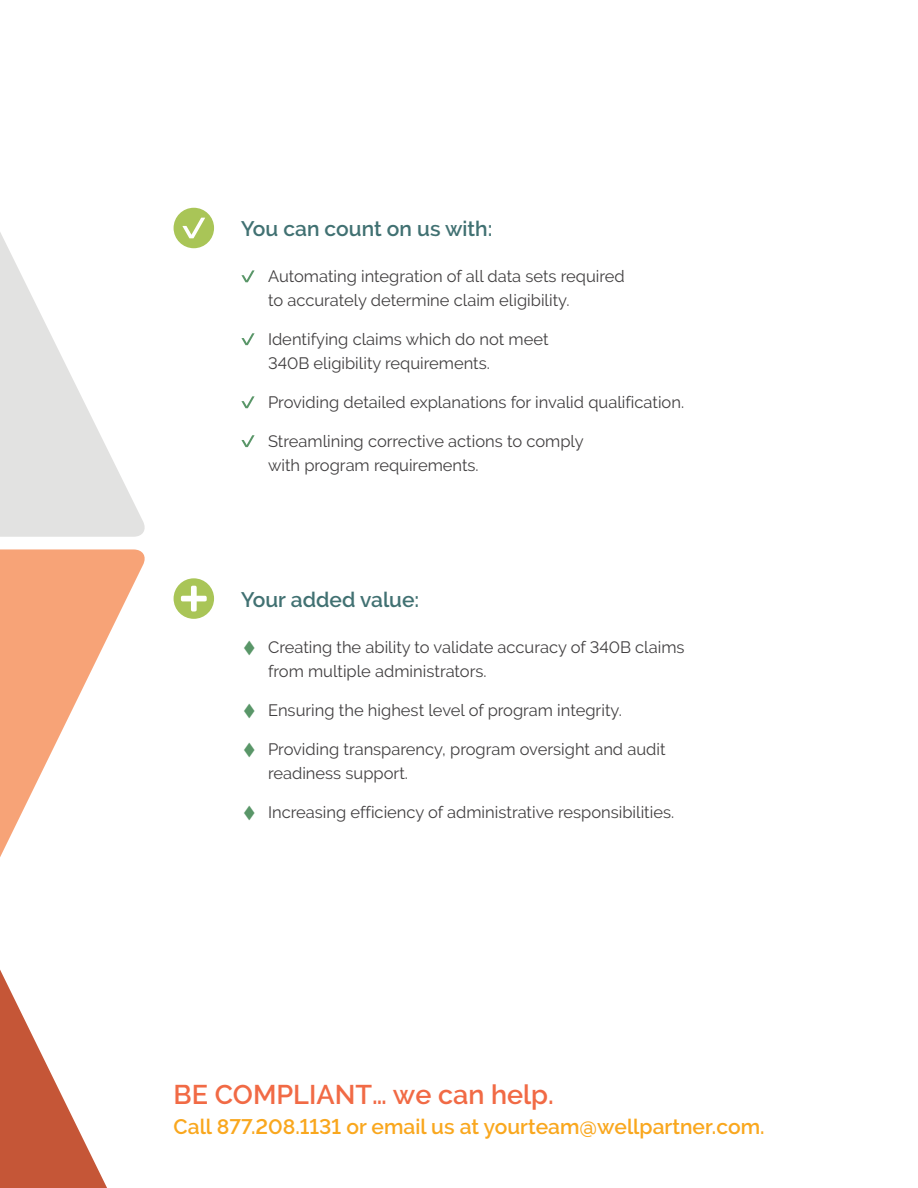
<style>
.page{position:relative;width:918px;height:1188px;background:#fff}
.page>*{position:absolute;margin:0;border:0;box-sizing:border-box;transform-origin:0 0}
.CTA_1_1__Compliance{font:600 27px "Raleway";color:#f16a45}
.CTA_1_2__Compliance{font:600 21px "Raleway";color:#f9a71e}
.Subhead{font:600 21px "Raleway";color:#417172}
.Bullet_Body_Copy{font:16.5px/24px "Raleway";color:#424041}
.s1{color:#599668}
</style>
<div class="page">
<svg style="left:0;top:232px;width:145px;height:305px;fill:#e2e2e1"></svg>
<svg style="left:0;top:549px;width:145px;height:288px;fill:#f7a377"></svg>
<svg style="left:0;top:837px;width:107px;height:351px"></svg>
<div style="left:174px;top:578px;width:40px;height:41px;background:#a9c557;border-radius:50%"></div>
<svg style="left:181px;top:586px;width:26px;height:25px"></svg>
<svg style="left:241px;top:333px;width:14px;height:12px"></svg>
<svg style="left:241px;top:270px;width:14px;height:12px"></svg>
<svg style="left:241px;top:396px;width:14px;height:12px"></svg>
<svg style="left:241px;top:435px;width:14px;height:12px"></svg>
<div style="left:174px;top:208px;width:40px;height:40px;background:#a9c557;border-radius:50%"></div>
<svg style="left:182px;top:218px;width:23px;height:20px"></svg>
<p class="Subhead" style="left:241px;top:216px;width:253px">You can count on us with:</p>
<p class="Bullet_Body_Copy" style="left:268px;top:264px;width:358px">Automating integration of all data sets required to accurately determine claim eligibility.</p>
<p class="Bullet_Body_Copy" style="left:268px;top:327px;width:282px">Identifying claims which do not meet<br>340B eligibility requirements.</p>
<p class="Bullet_Body_Copy" style="left:268px;top:390px;width:418px">Providing detailed explanations for invalid qualification.</p>
<p class="Bullet_Body_Copy" style="left:268px;top:429px;width:317px">Streamlining corrective actions to comply with program requirements.</p>
<p class="Subhead" style="left:241px;top:587px;width:180px">Your added value:</p>
<p class="Bullet_Body_Copy" style="left:268px;top:635px;width:418px;text-indent:-27px"><span class="s1">▲</span> Creating the ability to validate accuracy of 340B claims from multiple administrators.</p>
<p class="Bullet_Body_Copy" style="left:241px;top:698px;width:382px"><span class="s1">▲</span> Ensuring the highest level of program integrity.</p>
<p class="Bullet_Body_Copy" style="left:268px;top:737px;width:399px;text-indent:-27px"><span class="s1">▲</span> Providing transparency, program oversight and audit readiness support.</p>
<p class="Bullet_Body_Copy" style="left:241px;top:800px;width:435px"><span class="s1">▲</span> Increasing efficiency of administrative responsibilities.</p>
<p class="CTA_1_1__Compliance" style="left:174px;top:1079px;width:382px">BE COMPLIANT… we can help.</p>
<p class="CTA_1_2__Compliance" style="left:174px;top:1115px;width:592px">Call 877.208.1131 or email us at yourteam@wellpartner.com.</p>
</div>
